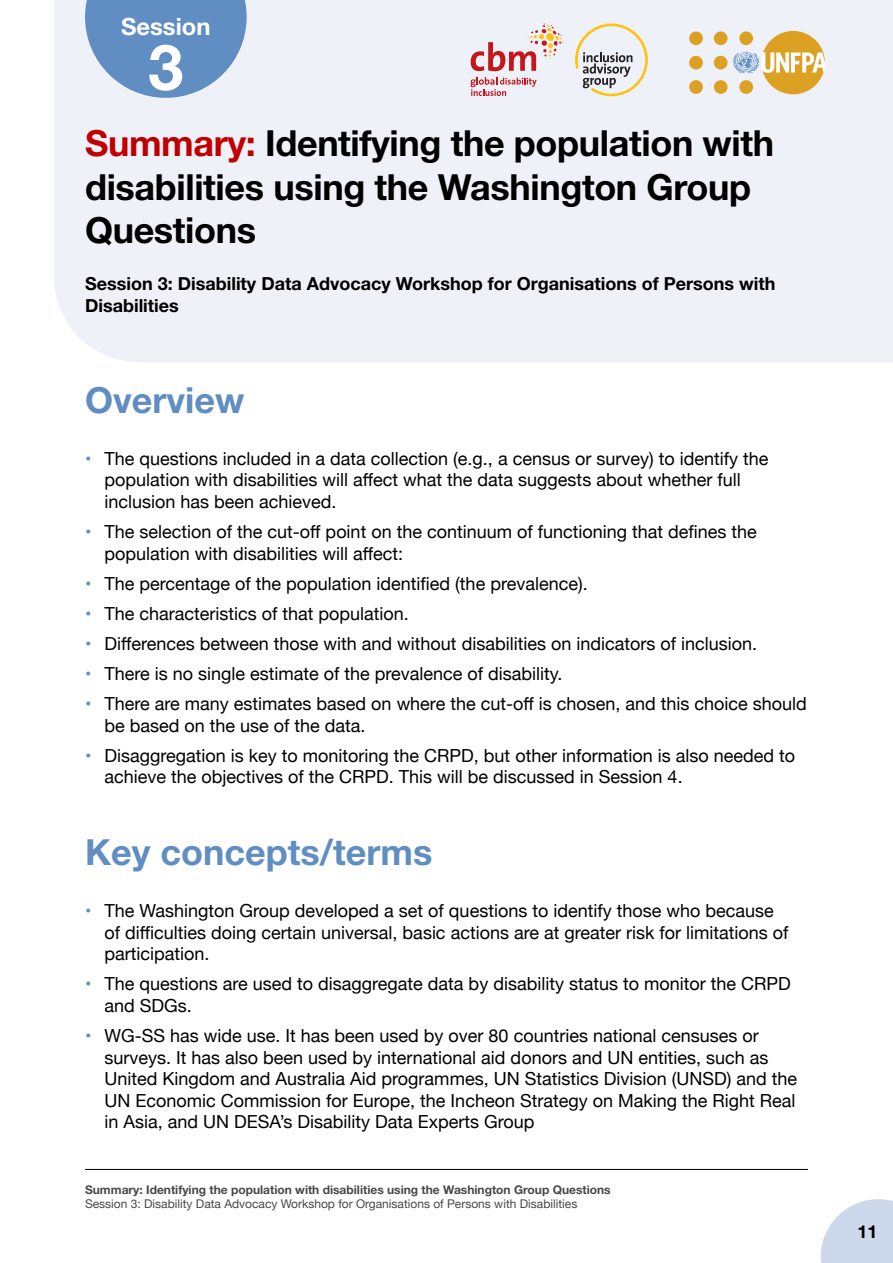
<style>
.page{position:relative;width:893px;height:1263px;background:#fff}
.page>*{position:absolute;margin:0;border:0;box-sizing:border-box;transform-origin:0 0}
.t1{font:700 63.45px "Helvetica Neue";color:#fff}
.t2{font:700 36px/43.2px "Helvetica Neue";letter-spacing:-.01em;color:#000}
.t3{font:700 36px "Helvetica Neue";color:#608dc2}
.t4{font:700 23.85px "Helvetica Neue";color:#fff}
.Bodycopy{font:18px/21.6px "Helvetica Neue";color:#000}
.heading_3{font:700 18px/21.6px "Helvetica Neue";color:#000}
.t5{font:700 12px/14.4px "Helvetica Neue";color:#484848}
.s1{color:#c00000}
.s2{color:#608dc2}
.s3{font-weight:400}
</style>
<div class="page">
<svg style="left:821px;top:1199px;width:72px;height:64px"></svg>
<div style="left:54px;top:0;width:839px;height:362px;background:#eff1f8"></div>
<hr style="left:85px;top:1169px;width:723px;height:1px;background:#000">
<svg style="left:85px;top:0;width:162px;height:98px"></svg>
<div style="left:714px;top:56px;width:13px;height:13px;background:#dca022;border-radius:50%"></div>
<div style="left:714px;top:80px;width:13px;height:14px;background:#dca022;border-radius:50%"></div>
<div style="left:714px;top:31px;width:13px;height:14px;background:#dca022;border-radius:50%"></div>
<div style="left:689px;top:56px;width:14px;height:13px;background:#dca022;border-radius:50%"></div>
<div style="left:689px;top:80px;width:14px;height:14px;background:#dca022;border-radius:50%"></div>
<div style="left:689px;top:31px;width:14px;height:14px;background:#dca022;border-radius:50%"></div>
<svg style="left:733px;top:31px;width:92px;height:63px"></svg>
<svg style="left:575px;top:24px;width:73px;height:72px"></svg>
<svg style="left:471px;top:24px;width:92px;height:47px"></svg>
<svg style="left:471px;top:77px;width:66px;height:19px"></svg>
<p class="t4" style="left:121px;top:11px;width:91px">Session</p>
<p class="t1" style="left:148px;top:28px;width:37px">3</p>
<h3 class="t2" style="left:85px;top:121px;width:691px"><span class="s1">Summary:</span> Identifying the population with disabilities using the Washington Group<br>Questions</h3>
<p class="heading_3" style="left:85px;top:273px;width:692px">Session 3: Disability Data Advocacy Workshop for Organisations of Persons with<br>Disabilities</p>
<h4 class="t3" style="left:85px;top:378px;width:161px">Overview</h4>
<p class="Bodycopy" style="left:105px;top:448px;width:665px;text-indent:-20px"><span class="s2">•</span> The questions included in a data collection (e.g., a census or survey) to identify the population with disabilities will affect what the data suggests about whether full inclusion has been achieved.</p>
<p class="Bodycopy" style="left:105px;top:522px;width:654px;text-indent:-19px"><span class="s2">•</span> The selection of the cut-off point on the continuum of functioning that defines the population with disabilities will affect:</p>
<p class="Bodycopy" style="left:85px;top:574px;width:504px"><span class="s2">•</span> The percentage of the population identified (the prevalence).</p>
<p class="Bodycopy" style="left:85px;top:604px;width:325px"><span class="s2">•</span> The characteristics of that population.</p>
<p class="Bodycopy" style="left:85px;top:634px;width:673px"><span class="s2">•</span> Differences between those with and without disabilities on indicators of inclusion.</p>
<p class="Bodycopy" style="left:85px;top:664px;width:479px"><span class="s2">•</span> There is no single estimate of the prevalence of disability.</p>
<p class="Bodycopy" style="left:105px;top:694px;width:704px;text-indent:-20px"><span class="s2">•</span> There are many estimates based on where the cut-off is chosen, and this choice should be based on the use of the data.</p>
<p class="Bodycopy" style="left:105px;top:746px;width:692px;text-indent:-19px"><span class="s2">•</span> Disaggregation is key to monitoring the CRPD, but other information is also needed to achieve the objectives of the CRPD. This will be discussed in Session 4.</p>
<h4 class="t3" style="left:85px;top:830px;width:349px">Key concepts/terms</h4>
<p class="Bodycopy" style="left:105px;top:901px;width:685px;text-indent:-20px"><span class="s2">•</span> The Washington Group developed a set of questions to identify those who because of difficulties doing certain universal, basic actions are at greater risk for limitations of participation.</p>
<p class="Bodycopy" style="left:105px;top:974px;width:688px;text-indent:-19px"><span class="s2">•</span> The questions are used to disaggregate data by disability status to monitor the CRPD and SDGs.</p>
<p class="Bodycopy" style="left:105px;top:1026px;width:694px;text-indent:-19px"><span class="s2">•</span> WG-SS has wide use. It has been used by over 80 countries national censuses or surveys. It has also been used by international aid donors and UN entities, such as United Kingdom and Australia Aid programmes, UN Statistics Division (UNSD) and the UN Economic Commission for Europe, the Incheon Strategy on Making the Right Real in Asia, and UN DESA’s Disability Data Experts Group</p>
<p class="t5" style="left:85px;top:1182px;width:527px">Summary: Identifying the population with disabilities using the Washington Group Questions<br><span class="s3">Session 3: Disability Data Advocacy Workshop for Organisations of Persons with Disabilities</span></p>
<p class="heading_3" style="left:857px;top:1220px;width:22px">11</p>
</div>
